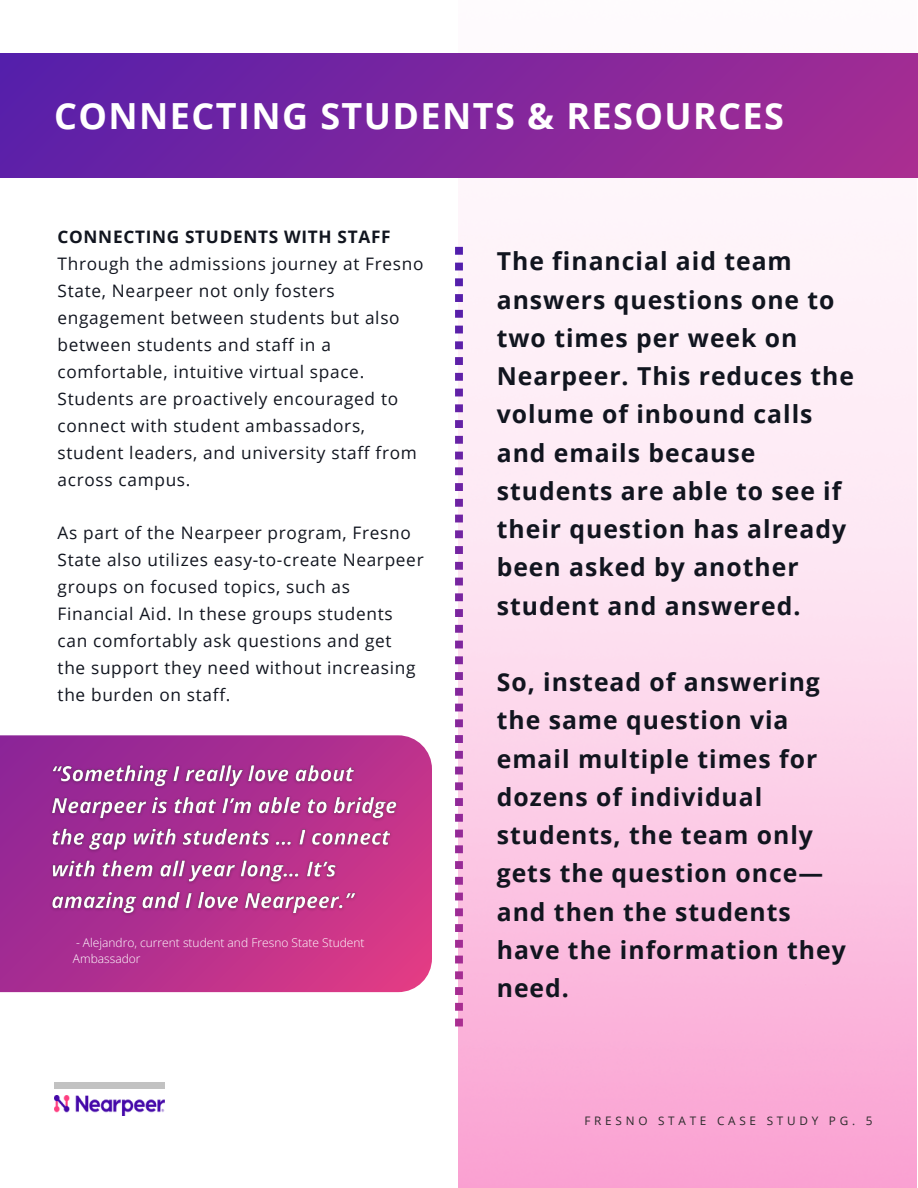
<style>
.page{position:relative;width:918px;height:1188px;background:#fff}
.page>*{position:absolute;margin:0;border:0;box-sizing:border-box;transform-origin:0 0}
.t1{font:700 36px "Open Sans";letter-spacing:.04em;color:#fff}
.t2{font:700 24.75px/38.2px "Open Sans";letter-spacing:.04em;color:#11151f}
.t3{font:17.25px/27px "Open Sans";letter-spacing:.04em;color:#11151f}
.t4{font:300 12px/16px "Open Sans";color:#fff}
.t5{font:11.7px "Open Sans";letter-spacing:.32em;color:#2a2a2a}
.s1{font-weight:700}
</style>
<div class="page">
<img style="left:459px;top:53px;width:458px;height:1135px">
<div style="left:0;top:54px;width:918px;height:124px;background:linear-gradient(to right,#581faa,#a62d92)"></div>
<div style="left:54px;top:1082px;width:110px;height:6px;background:#c2c2c2"></div>
<img style="left:54px;top:1096px;width:110px;height:19px">
<svg style="left:0;top:735px;width:432px;height:257px;background:#b5328f"></svg>
<img style="left:45px;top:759px;width:358px;height:162px">
<svg style="left:455px;top:247px;width:8px;height:779px"></svg>
<h2 class="t1" style="left:54px;top:90px;width:732px">CONNECTING STUDENTS &amp; RESOURCES</h2>
<p class="t3" style="left:58px;top:223px;width:367px"><span class="s1">CONNECTING STUDENTS WITH STAFF </span>Through the admissions journey at Fresno State, Nearpeer not only fosters engagement between students but also between students and staff in a comfortable, intuitive virtual space.<br>Students are proactively encouraged to connect with student ambassadors, student leaders, and university staff from across campus.</p>
<h2 class="t3" style="left:58px;top:519px;width:368px">As part of the Nearpeer program, Fresno State also utilizes easy-to-create Nearpeer groups on focused topics, such as Financial Aid. In these groups students can comfortably ask questions and get<br>the support they need without increasing the burden on staff.</h2>
<h4 class="t4" style="left:73px;top:934px;width:293px">- Alejandro, current student and Fresno State Student<br>Ambassador</h4>
<h1 class="t2" style="left:497px;top:242px;width:359px">The financial aid team answers questions one to two times per week on<br>Nearpeer. This reduces the volume of inbound calls and emails because students are able to see if their question has already been asked by another student and answered.</h1>
<h4 class="t2" style="left:497px;top:662px;width:350px">So, instead of answering the same question via email multiple times for dozens of individual students, the team only gets the question once— and then the students have the information they need.</h4>
<h5 class="t5" style="left:584px;top:1113px;width:290px">FRESNO STATE CASE STUDY PG. 5</h5>
</div>
